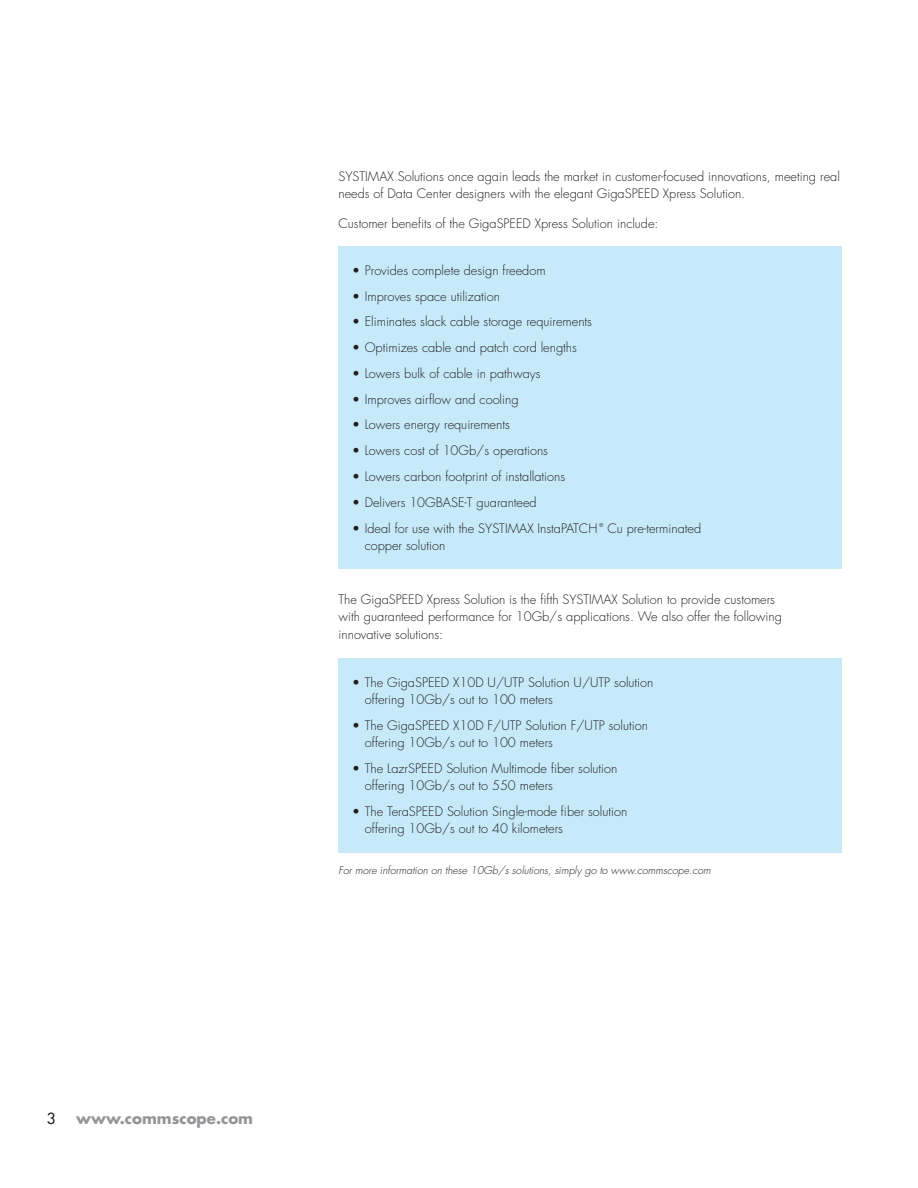
<style>
.page{position:relative;width:918px;height:1188px;background:#fff}
.page>*{position:absolute;margin:0;border:0;box-sizing:border-box;transform-origin:0 0}
.t1{font:700 15px "Futura Std";color:#939598}
.t2{font:500 15px "Futura Std";color:#231f20}
.t3{font:300 12.75px/17.2px "Futura Std";color:#231f20}
.t4{font:italic 300 10.5px "Futura Std";color:#231f20}
.t5{font:300 5.4px "Futura Std";color:#231f20}
</style>
<div class="page">
<div style="left:339px;top:247px;width:503px;height:322px;background:#c6eafa"></div>
<div style="left:339px;top:659px;width:503px;height:194px;background:#c6eafa"></div>
<p class="t3" style="left:339px;top:168px;width:503px">SYSTIMAX Solutions once again leads the market in customer-focused innovations, meeting real needs of Data Center designers with the elegant GigaSPEED Xpress Solution.</p>
<p class="t3" style="left:339px;top:215px;width:322px">Customer benefits of the GigaSPEED Xpress Solution include:</p>
<p class="t3" style="left:352px;top:262px;width:195px">• Provides complete design freedom</p>
<p class="t3" style="left:352px;top:288px;width:150px">• Improves space utilization</p>
<p class="t3" style="left:352px;top:314px;width:242px">• Eliminates slack cable storage requirements</p>
<p class="t3" style="left:352px;top:339px;width:226px">• Optimizes cable and patch cord lengths</p>
<p class="t3" style="left:352px;top:365px;width:190px">• Lowers bulk of cable in pathways</p>
<p class="t3" style="left:352px;top:391px;width:168px">• Improves airflow and cooling</p>
<p class="t3" style="left:352px;top:417px;width:159px">• Lowers energy requirements</p>
<p class="t3" style="left:352px;top:442px;width:198px">• Lowers cost of 10Gb/s operations</p>
<p class="t3" style="left:352px;top:468px;width:215px">• Lowers carbon footprint of installations</p>
<p class="t3" style="left:352px;top:494px;width:186px">• Delivers 10GBASE-T guaranteed</p>
<p class="t3" style="left:352px;top:520px;width:247px">• Ideal for use with the SYSTIMAX InstaPATCH</p>
<p class="t5" style="left:599px;top:522px;width:6px">®</p>
<p class="t3" style="left:607px;top:520px;width:95px">Cu pre-terminated</p>
<p class="t3" style="left:365px;top:537px;width:82px">copper solution</p>
<p class="t3" style="left:339px;top:591px;width:445px">The GigaSPEED Xpress Solution is the fifth SYSTIMAX Solution to provide customers with guaranteed performance for 10Gb/s applications. We also offer the following innovative solutions:</p>
<p class="t3" style="left:365px;top:674px;width:290px;text-indent:-13px">• The GigaSPEED X10D U/UTP Solution U/UTP solution offering 10Gb/s out to 100 meters</p>
<p class="t3" style="left:365px;top:717px;width:285px;text-indent:-13px">• The GigaSPEED X10D F/UTP Solution F/UTP solution offering 10Gb/s out to 100 meters</p>
<p class="t3" style="left:365px;top:760px;width:254px;text-indent:-13px">• The LazrSPEED Solution Multimode fiber solution offering 10Gb/s out to 550 meters</p>
<p class="t3" style="left:365px;top:803px;width:264px;text-indent:-13px">• The TeraSPEED Solution Single-mode fiber solution offering 10Gb/s out to 40 kilometers</p>
<p class="t4" style="left:339px;top:864px;width:374px">For more information on these 10Gb/s solutions, simply go to www.commscope.com</p>
<p class="t2" style="left:47px;top:1109px;width:10px">3</p>
<p class="t1" style="left:76px;top:1109px;width:178px">www.commscope.com</p>
</div>
